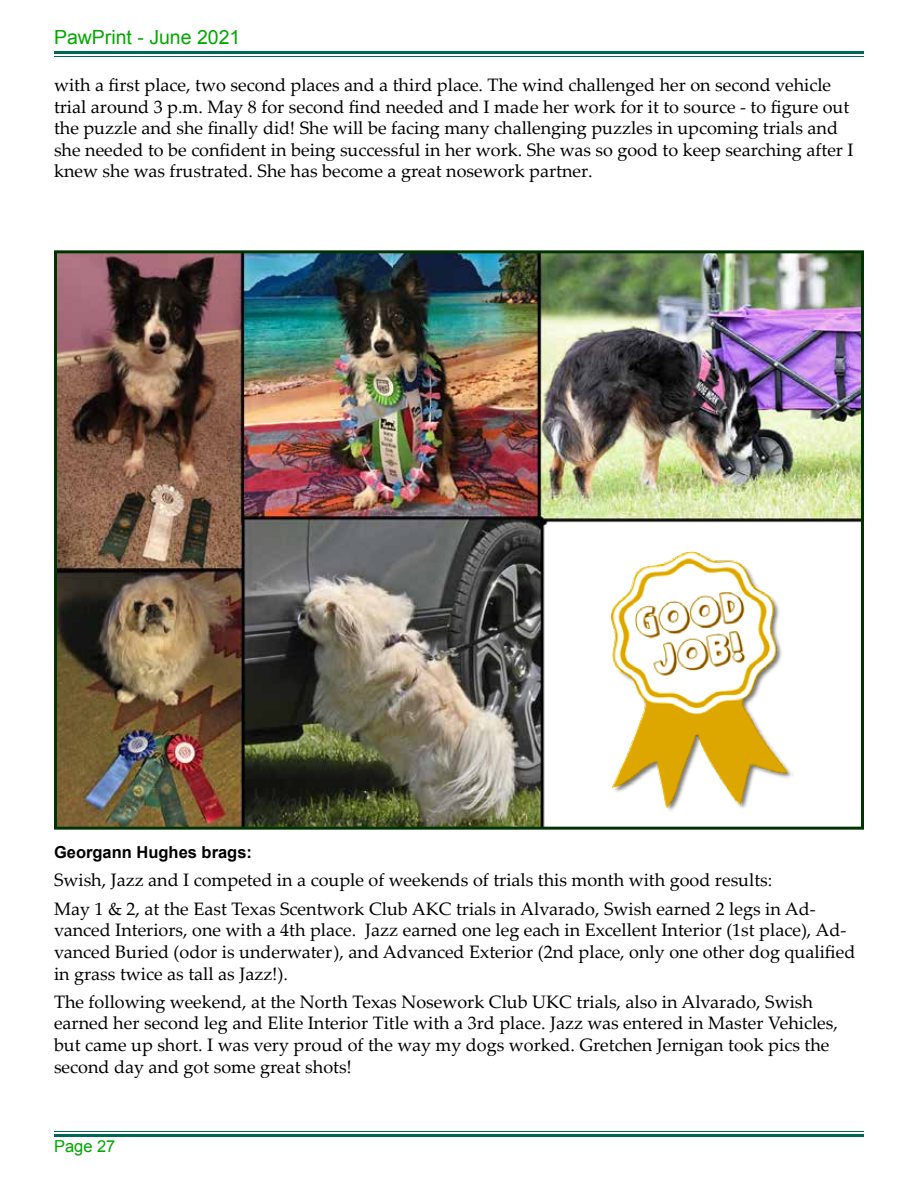
<style>
.page{position:relative;width:918px;height:1188px;background:#fff}
.page>*{position:absolute;margin:0;border:0;box-sizing:border-box;transform-origin:0 0}
.t1{font:19.5px "Arial";color:#00a800}
.t2{font:18px/21.6px "Palatino Linotype";color:#000}
.t3{font:700 16.5px "Arial";color:#000}
.t4{font:16.5px "Arial";color:#00a800}
</style>
<div class="page">
<hr style="left:54px;top:51px;width:810px;height:3px;background:#006658">
<hr style="left:54px;top:56px;width:810px;height:1px;background:#006658">
<hr style="left:54px;top:1131px;width:810px;height:1px;background:#006658">
<hr style="left:54px;top:1134px;width:810px;height:3px;background:#006658">
<img style="left:58px;top:254px;width:802px;height:572px">
<div style="left:54px;top:250px;width:810px;height:580px;border:3px solid #030"></div>
<img style="left:610px;top:551px;width:184px;height:262px">
<p class="t1" style="left:54px;top:25px;width:188px">PawPrint - June 2021</p>
<p class="t2" style="left:54px;top:73px;width:801px">with a first place, two second places and a third place. The wind challenged her on second vehicle trial around 3 p.m. May 8 for second find needed and I made her work for it to source - to figure out the puzzle and she finally did! She will be facing many challenging puzzles in upcoming trials and she needed to be confident in being successful in her work. She was so good to keep searching after I knew she was frustrated. She has become a great nosework partner.</p>
<p class="t3" style="left:54px;top:841px;width:200px">Georgann Hughes brags:</p>
<p class="t2" style="left:54px;top:865px;width:763px;line-height:28.3px">Swish, Jazz and I competed in a couple of weekends of trials this month with good results:<br>May 1 &amp; 2, at the East Texas Scentwork Club AKC trials in Alvarado, Swish earned 2 legs in Ad-</p>
<p class="t2" style="left:54px;top:919px;width:803px">vanced Interiors, one with a 4th place. Jazz earned one leg each in Excellent Interior (1st place), Ad&shy;vanced Buried (odor is underwater), and Advanced Exterior (2nd place, only one other dog qualified in grass twice as tall as Jazz!).</p>
<p class="t2" style="left:54px;top:990px;width:786px">The following weekend, at the North Texas Nosework Club UKC trials, also in Alvarado, Swish earned her second leg and Elite Interior Title with a 3rd place. Jazz was entered in Master Vehicles, but came up short. I was very proud of the way my dogs worked. Gretchen Jernigan took pics the second day and got some great shots!</p>
<p class="t4" style="left:54px;top:1135px;width:63px">Page 27</p>
</div>
